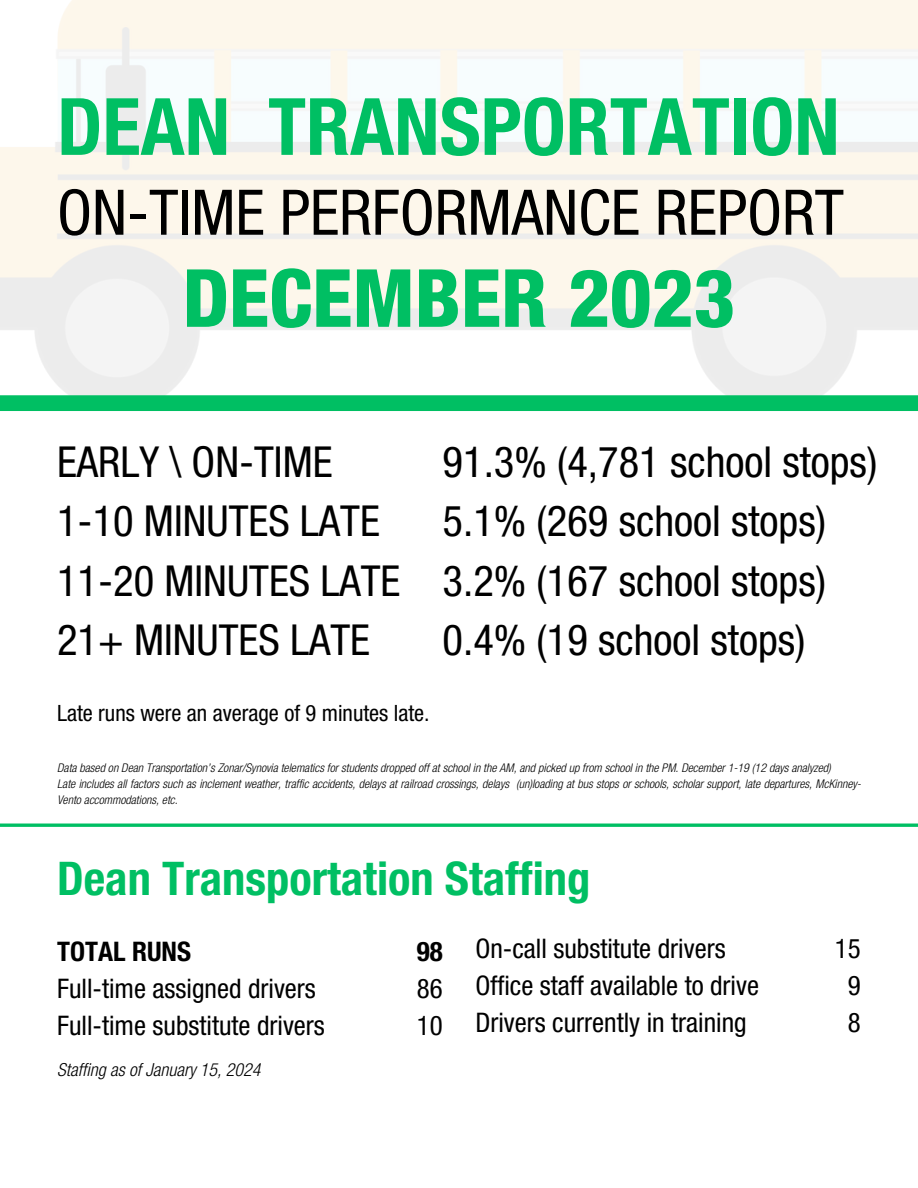
<style>
.page{position:relative;width:918px;height:1188px;background:#fff}
.page>*{position:absolute;margin:0;border:0;box-sizing:border-box;transform-origin:0 0}
.t1{font:800 condensed 80.4px "Helvetica Neue LT Std";color:#00bf63}
.t2{font:700 condensed 79.2px "Helvetica Neue LT Std";color:#00bf63}
.t3{font:condensed 63px "Helvetica Neue LT Std";color:#000}
.t4{font:700 condensed 46.5px "Helvetica Neue LT Std";color:#00bf63}
.t5{font:condensed 42.75px "Helvetica Neue LT Std";color:#000}
.t6{font:condensed 27px "Helvetica Neue LT Std";color:#000}
.t7{font:700 condensed 27px "Helvetica Neue LT Std";color:#000}
.t8{font:condensed 22.5px "Helvetica Neue LT Std";color:#000}
.t9{font:italic 300 condensed 18px "Helvetica Neue LT Std";color:#000}
.t10{font:italic 300 condensed 12px/16px "Helvetica Neue LT Std";color:#000}
</style>
<div class="page">
<div style="left:0;top:395px;width:918px;height:16px;background:#00bf63"></div>
<hr style="left:0;top:824px;width:918px;height:3px;background:#00bf63">
<p class="t2" style="left:57px;top:98px;width:784px">DEAN TRANSPORTATION</p>
<p class="t3" style="left:57px;top:190px;width:788px">ON-TIME PERFORMANCE REPORT</p>
<p class="t1" style="left:183px;top:269px;width:554px">DECEMBER 2023</p>
<p class="t5" style="left:57px;top:446px;width:277px">EARLY \ ON-TIME</p>
<p class="t5" style="left:57px;top:506px;width:324px">1-10 MINUTES LATE</p>
<p class="t5" style="left:57px;top:565px;width:345px">11-20 MINUTES LATE</p>
<p class="t5" style="left:57px;top:625px;width:314px">21+ MINUTES LATE</p>
<p class="t5" style="left:443px;top:446px;width:436px">91.3% (4,781 school stops)</p>
<p class="t5" style="left:443px;top:506px;width:385px">5.1% (269 school stops)</p>
<p class="t5" style="left:443px;top:565px;width:385px">3.2% (167 school stops)</p>
<p class="t5" style="left:443px;top:625px;width:364px">0.4% (19 school stops)</p>
<p class="t8" style="left:57px;top:705px;width:374px">Late runs were an average of 9 minutes late.</p>
<p class="t10" style="left:57px;top:762px;width:775px">Data based on Dean Transportation’s Zonar/Synovia telematics for students dropped off at school in the AM, and picked up from school in the PM. December 1-19 (12 days analyzed)</p>
<p class="t10" style="left:57px;top:778px;width:805px">Late includes all factors such as inclement weather, traffic accidents, delays at railroad crossings, delays (un)loading at bus stops or schools, scholar support, late departures, McKinney-<br>Vento accommodations, etc.</p>
<p class="t4" style="left:57px;top:862px;width:535px">Dean Transportation Staffing</p>
<p class="t7" style="left:57px;top:942px;width:135px">TOTAL RUNS</p>
<p class="t6" style="left:57px;top:979px;width:260px">Full-time assigned drivers</p>
<p class="t6" style="left:57px;top:1016px;width:269px">Full-time substitute drivers</p>
<p class="t6" style="left:475px;top:938px;width:252px">On-call substitute drivers</p>
<p class="t6" style="left:475px;top:975px;width:285px">Office staff available to drive</p>
<p class="t6" style="left:475px;top:1013px;width:273px">Drivers currently in training</p>
<p class="t7" style="left:417px;top:942px;width:27px">98</p>
<p class="t6" style="left:417px;top:979px;width:27px">86</p>
<p class="t6" style="left:417px;top:1016px;width:27px">10</p>
<p class="t9" style="left:57px;top:1063px;width:205px">Staffing as of January 15, 2024</p>
<p class="t6" style="left:835px;top:938px;width:27px">15</p>
<p class="t6" style="left:848px;top:975px;width:14px">9</p>
<p class="t6" style="left:848px;top:1013px;width:14px">8</p>
</div>
